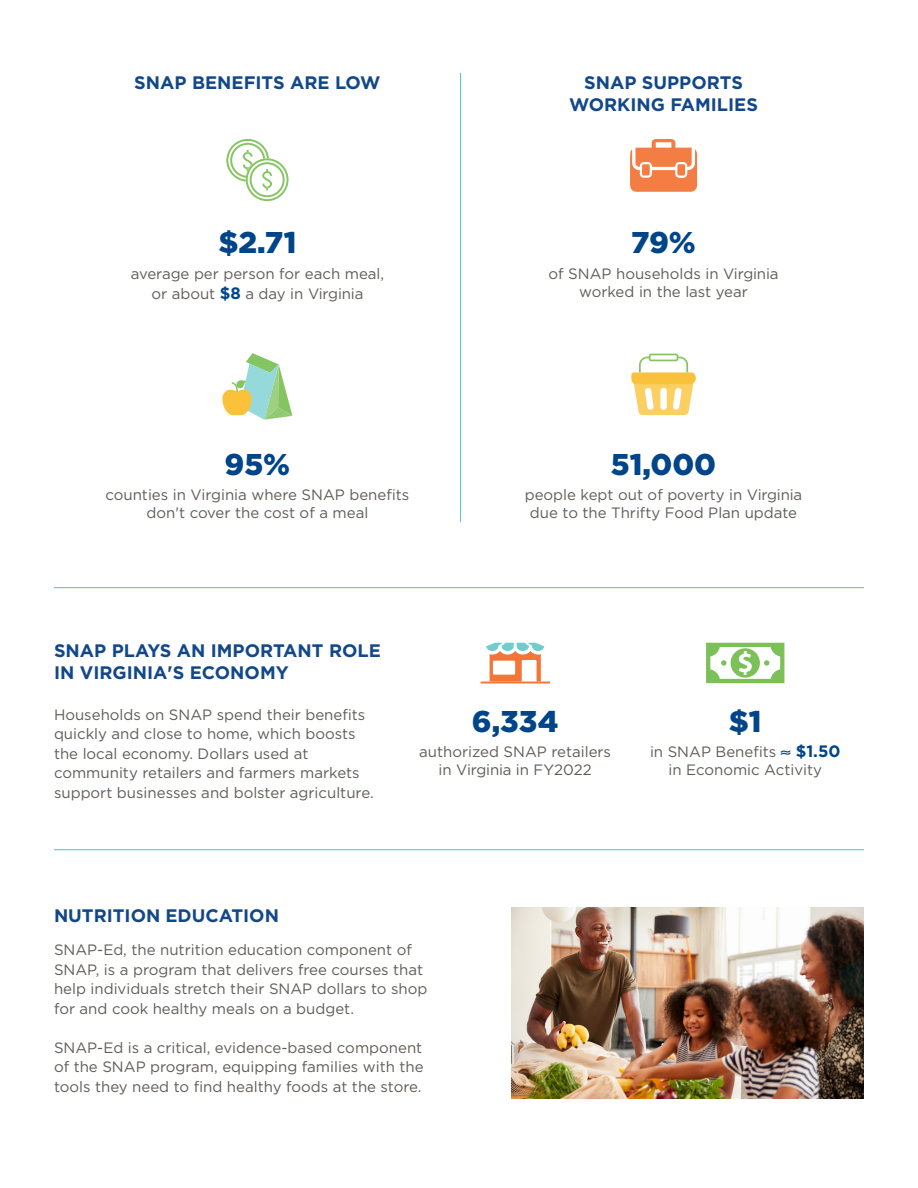
<style>
.page{position:relative;width:918px;height:1188px;background:#fff}
.page>*{position:absolute;margin:0;border:0;box-sizing:border-box;transform-origin:0 0}
.Gotham_20_Black{font:900 30px "Gotham";color:#00458a}
.Gotham_12_Bold{font:900 30px "Gotham";color:#00458a}
.Gotham_12_Bold-2{font:700 18.15px/21.8px "Gotham";color:#124889;text-align:center}
.Gotham_11_Book{font:15px/19.5px "Gotham";color:#615c59;text-align:center}
.Gotham_12_Bold-3{font:15px/19.8px "Gotham";color:#615c59;text-align:center}
.s1{font-weight:700;font-size:16.5px;color:#00458a}
.s2{color:#00458a}
</style>
<div class="page">
<svg style="left:630px;top:139px;width:67px;height:53px"></svg>
<svg style="left:226px;top:139px;width:63px;height:62px"></svg>
<svg style="left:222px;top:353px;width:70px;height:67px"></svg>
<svg style="left:631px;top:354px;width:65px;height:61px"></svg>
<hr style="left:460px;top:73px;width:1px;height:449px;background:#63c7c9">
<hr style="left:54px;top:587px;width:810px;height:1px;background:#63c7c9">
<hr style="left:54px;top:849px;width:810px;height:1px;background:#63c7c9">
<svg style="left:706px;top:643px;width:78px;height:40px"></svg>
<svg style="left:481px;top:643px;width:69px;height:41px"></svg>
<img style="left:512px;top:908px;width:352px;height:191px">
<p class="Gotham_12_Bold-2" style="left:134px;top:72px;width:248px">SNAP BENEFITS ARE LOW</p>
<p class="Gotham_12_Bold" style="left:218px;top:222px;width:80px">$2.71</p>
<p class="Gotham_12_Bold-3" style="left:131px;top:263px;width:255px">average per person for each meal, or about <span class="s1">$8</span> a day in Virginia</p>
<p class="Gotham_12_Bold-2" style="left:569px;top:72px;width:190px">SNAP SUPPORTS<br>WORKING FAMILIES</p>
<p class="Gotham_20_Black" style="left:631px;top:222px;width:66px">79%</p>
<p class="Gotham_11_Book" style="left:549px;top:264px;width:231px;line-height:18px">of SNAP households in Virginia worked in the last year</p>
<p class="Gotham_20_Black" style="left:225px;top:443px;width:67px">95%</p>
<p class="Gotham_11_Book" style="left:105px;top:485px;width:305px;line-height:18px">counties in Virginia where SNAP benefits don't cover the cost of a meal</p>
<p class="Gotham_20_Black" style="left:611px;top:443px;width:107px">51,000</p>
<p class="Gotham_11_Book" style="left:525px;top:485px;width:279px;line-height:18px">people kept out of poverty in Virginia due to the Thrifty Food Plan update</p>
<p class="Gotham_12_Bold-2" style="left:54px;top:640px;width:328px;text-align:left">SNAP PLAYS AN IMPORTANT ROLE<br>IN VIRGINIA'S ECONOMY</p>
<p class="Gotham_11_Book" style="left:54px;top:705px;width:321px;text-align:left">Households on SNAP spend their benefits quickly and close to home, which boosts the local economy. Dollars used at community retailers and farmers markets support businesses and bolster agriculture.</p>
<p class="Gotham_20_Black" style="left:472px;top:701px;width:88px">6,334</p>
<p class="Gotham_11_Book" style="left:419px;top:743px;width:193px;line-height:18px">authorized SNAP retailers in Virginia in FY2022</p>
<p class="Gotham_20_Black" style="left:729px;top:701px;width:34px">$1</p>
<p class="Gotham_11_Book" style="left:650px;top:743px;width:192px;line-height:18px">in SNAP Benefits <span class="s2">≈</span> <span class="s1">$1.50 </span>in Economic Activity</p>
<p class="Gotham_12_Bold-2" style="left:54px;top:905px;width:226px">NUTRITION EDUCATION</p>
<p class="Gotham_11_Book" style="left:54px;top:940px;width:375px;text-align:left">SNAP-Ed, the nutrition education component of SNAP, is a program that delivers free courses that help individuals stretch their SNAP dollars to shop for and cook healthy meals on a budget.</p>
<p class="Gotham_11_Book" style="left:54px;top:1038px;width:371px;text-align:justify">SNAP-Ed is a critical, evidence-based component of the SNAP program, equipping families with the tools they need to find healthy foods at the store.</p>
</div>
